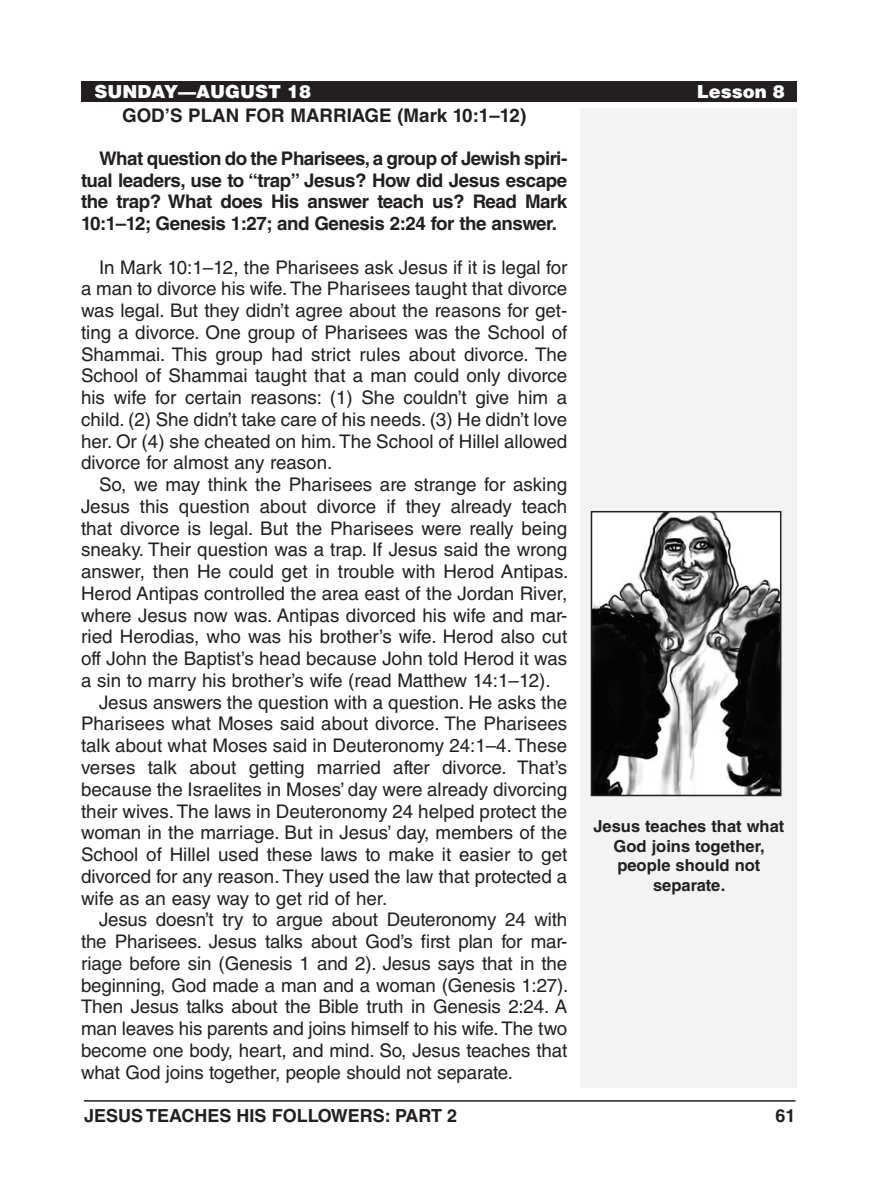
<style>
.page{position:relative;width:878px;height:1202px;background:#fff}
.page>*{position:absolute;margin:0;border:0;box-sizing:border-box;transform-origin:0 0}
.Body_Text{font:18.75px/21.8px "Helvetica LT Std";letter-spacing:-.01em;color:#231f20;text-align:justify}
.Body_Text_SpaceBefor{font:18.75px/21.8px "Helvetica LT Std";color:#231f20;text-align:justify}
.Body_Text_Bold_Space{font:700 18.75px/21.8px "Helvetica LT Std";letter-spacing:-.025em;color:#231f20;text-align:justify}
.Subheadings{font:700 18.75px "Helvetica LT Std";color:#231f20}
.t1{font:700 18px "Helvetica LT Std";color:#231f20}
.Running_Head_-_Right{font:900 18px "Helvetica LT Std";color:#fff}
.Image_Captions{font:700 16.5px/19.5px "Helvetica LT Std";color:#231f20;text-align:center}
</style>
<div class="page">
<hr style="left:84px;top:1100px;width:711px;height:1px;background:#231f20">
<div style="left:580px;top:108px;width:216px;height:979px;background:#f2f3f4"></div>
<div style="left:81px;top:81px;width:715px;height:20px;background:#231f20"></div>
<img style="left:593px;top:514px;width:185px;height:279px">
<div style="left:590px;top:511px;width:191px;height:285px;border:2px solid #231f20"></div>
<p class="Running_Head_-_Right" style="left:95px;top:79px;width:218px">SUNDAY—AUGUST 18</p>
<p class="Running_Head_-_Right" style="left:696px;top:79px;width:90px">Lesson 8</p>
<p class="Subheadings" style="left:122px;top:103px;width:405px">GOD’S PLAN FOR MARRIAGE (Mark 10:1–12)</p>
<p class="Body_Text_Bold_Space" style="left:81px;top:147px;width:487px;text-indent:18px">What question do the Pharisees, a group of Jewish spiri&shy;tual leaders, use to “trap” Jesus? How did Jesus escape the trap? What does His answer teach us? Read Mark 10:1–12; Genesis 1:27; and Genesis 2:24 for the answer.</p>
<p class="Body_Text_SpaceBefor" style="left:81px;top:256px;width:488px;text-indent:18px">In Mark 10:1–12, the Pharisees ask Jesus if it is legal for a man to divorce his wife. The Pharisees taught that divorce was legal. But they didn’t agree about the reasons for get&shy;ting a divorce. One group of Pharisees was the School of Shammai. This group had strict rules about divorce. The School of Shammai taught that a man could only divorce his wife for certain reasons: (1) She couldn’t give him a child. (2) She didn’t take care of his needs. (3) He didn’t love her. Or (4) she cheated on him. The School of Hillel allowed divorce for almost any reason.</p>
<p class="Body_Text" style="left:81px;top:473px;width:489px;text-indent:18px">So, we may think the Pharisees are strange for asking Jesus this question about divorce if they already teach that divorce is legal. But the Pharisees were really being sneaky. Their question was a trap. If Jesus said the wrong answer, then He could get in trouble with Herod Antipas.<br>Herod Antipas controlled the area east of the Jordan River, where Jesus now was. Antipas divorced his wife and mar&shy;ried Herodias, who was his brother’s wife. Herod also cut off John the Baptist’s head because John told Herod it was a sin to marry his brother’s wife (read Matthew 14:1–12).</p>
<p class="Body_Text" style="left:81px;top:691px;width:488px;text-indent:18px">Jesus answers the question with a question. He asks the Pharisees what Moses said about divorce. The Pharisees talk about what Moses said in Deuteronomy 24:1–4. These verses talk about getting married after divorce. That’s because the Israelites in Moses’ day were already divorcing their wives. The laws in Deuteronomy 24 helped protect the woman in the marriage. But in Jesus’ day, members of the School of Hillel used these laws to make it easier to get divorced for any reason. They used the law that protected a wife as an easy way to get rid of her.</p>
<p class="Body_Text" style="left:81px;top:908px;width:489px;text-indent:18px">Jesus doesn’t try to argue about Deuteronomy 24 with the Pharisees. Jesus talks about God’s first plan for mar&shy;riage before sin (Genesis 1 and 2). Jesus says that in the beginning, God made a man and a woman (Genesis 1:27).<br>Then Jesus talks about the Bible truth in Genesis 2:24. A man leaves his parents and joins himself to his wife. The two become one body, heart, and mind. So, Jesus teaches that what God joins together, people should not separate.</p>
<p class="Image_Captions" style="left:593px;top:816px;width:192px">Jesus teaches that what<br>God joins together,</p>
<p class="Image_Captions" style="left:617px;top:855px;width:145px">people should not</p>
<p class="Image_Captions" style="left:653px;top:874px;width:74px">separate.</p>
<p class="t1" style="left:84px;top:1104px;width:374px">JESUS TEACHES HIS FOLLOWERS: PART 2</p>
<p class="t1" style="left:775px;top:1104px;width:22px">61</p>
</div>
